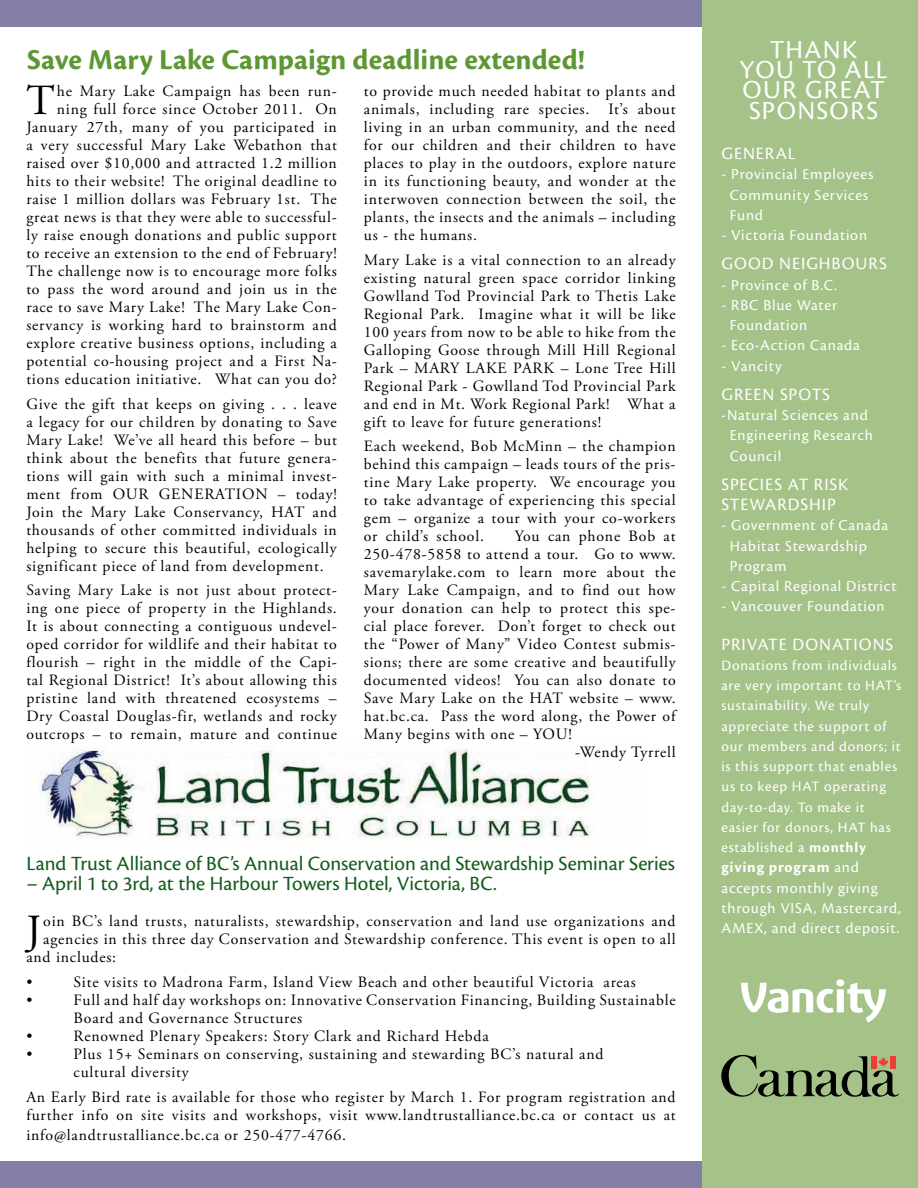
<style>
.page{position:relative;width:918px;height:1188px;background:#fff}
.page>*{position:absolute;margin:0;border:0;box-sizing:border-box;transform-origin:0 0}
.t1{font:42.9px "Adobe Garamond Pro";color:#000}
.t2{font:700 30px "Cronos Pro";letter-spacing:.005em;color:#5d9732}
.t3{font:27px/20.2px "Cronos Pro";letter-spacing:.05em;color:#fff;text-align:center}
.t4{font:21px "Cronos Pro";color:#145c1d}
.t5{font:18px/20.2px "Cronos Pro";letter-spacing:.05em;color:#fff}
.t6{font:15.75px/18px "Adobe Garamond Pro";letter-spacing:.05em;color:#000;text-align:justify}
.t7{font:15.75px/20.2px "Cronos Pro";letter-spacing:.05em;color:#fff}
.t8{font:15px/20.2px "Cronos Pro";letter-spacing:.05em;color:#fff}
.s1{font-weight:700}
</style>
<div class="page">
<div style="left:0;top:0;width:702px;height:27px;background:#857fa7"></div>
<div style="left:0;top:1161px;width:702px;height:27px;background:#857fa7"></div>
<div style="left:702px;top:0;width:216px;height:1188px;background:#a5c289"></div>
<img style="left:39px;top:748px;width:555px;height:91px">
<svg style="left:741px;top:979px;width:145px;height:44px"></svg>
<svg style="left:721px;top:1055px;width:178px;height:42px"></svg>
<h2 class="t2" style="left:27px;top:43px;width:559px">Save Mary Lake Campaign deadline extended!</h2>
<p class="t6" style="left:364px;top:82px;width:313px">to provide much needed habitat to plants and animals, including rare species. It’s about living in an urban community, and the need for our children and their children to have places to play in the outdoors, explore nature in its functioning beauty, and wonder at the interwoven connection between the soil, the plants, the insects and the animals – including us - the humans.</p>
<p class="t6" style="left:364px;top:251px;width:313px">Mary Lake is a vital connection to an already existing natural green space corridor linking Gowlland Tod Provincial Park to Thetis Lake Regional Park. Imagine what it will be like 100 years from now to be able to hike from the Galloping Goose through Mill Hill Regional Park – MARY LAKE PARK – Lone Tree Hill Regional Park - Gowlland Tod Provincial Park and end in Mt. Work Regional Park! What a gift to leave for future generations!</p>
<p class="t6" style="left:364px;top:438px;width:313px">Each weekend, Bob McMinn – the champion behind this campaign – leads tours of the pris&shy;tine Mary Lake property. We encourage you to take advantage of experiencing this special gem – organize a tour with your co-workers or child’s school.</p>
<h1 class="t1" style="left:26px;top:74px;width:30px">T</h1>
<p class="t6" style="left:26px;top:82px;width:312px;text-align:right">he Mary Lake Campaign has been run&shy;ning full force since October 2011. On January 27th, many of you participated in a very successful Mary Lake Webathon that raised over $10,000 and attracted 1.2 million hits to their website! The original deadline to raise 1 million dollars was February 1st. The great news is that they were able to successful&shy;ly raise enough donations and public support to receive an extension to the end of February!<br>The challenge now is to encourage more folks to pass the word around and join us in the race to save Mary Lake! The Mary Lake Con&shy;servancy is working hard to brainstorm and explore creative business options, including a potential co-housing project and a First Na&shy;tions education initiative. What can you do?</p>
<p class="t6" style="left:26px;top:395px;width:312px">Give the gift that keeps on giving . . . leave a legacy for our children by donating to Save Mary Lake! We’ve all heard this before – but think about the benefits that future genera&shy;tions will gain with such a minimal invest&shy;ment from OUR GENERATION – today!<br>Join the Mary Lake Conservancy, HAT and thousands of other committed individuals in helping to secure this beautiful, ecologically significant piece of land from development.</p>
<p class="t6" style="left:26px;top:582px;width:312px">Saving Mary Lake is not just about protect&shy;ing one piece of property in the Highlands.<br>It is about connecting a contiguous undevel&shy;oped corridor for wildlife and their habitat to flourish – right in the middle of the Capi&shy;tal Regional District! It’s about allowing this pristine land with threatened ecosystems – Dry Coastal Douglas-fir, wetlands and rocky outcrops – to remain, mature and continue</p>
<p class="t6" style="left:515px;top:528px;width:162px">You can phone Bob at</p>
<p class="t6" style="left:364px;top:546px;width:313px">250-478-5858 to attend a tour. Go to www.</p>
<p class="t6" style="left:364px;top:564px;width:313px">savemarylake.com to learn more about the</p>
<p class="t6" style="left:364px;top:582px;width:313px">Mary Lake Campaign, and to find out how</p>
<p class="t6" style="left:364px;top:600px;width:313px">your donation can help to protect this spe-</p>
<p class="t6" style="left:364px;top:618px;width:313px">cial place forever. Don’t forget to check out</p>
<p class="t6" style="left:364px;top:636px;width:313px">the “Power of Many” Video Contest submis-</p>
<p class="t6" style="left:364px;top:654px;width:313px">sions; there are some creative and beautifully</p>
<p class="t6" style="left:364px;top:672px;width:313px">documented videos! You can also donate to</p>
<p class="t6" style="left:364px;top:690px;width:313px">Save Mary Lake on the HAT website – www.</p>
<p class="t6" style="left:364px;top:708px;width:313px">hat.bc.ca. Pass the word along, the Power of</p>
<p class="t6" style="left:364px;top:726px;width:210px">Many begins with one – YOU!</p>
<p class="t6" style="left:575px;top:744px;width:102px">-Wendy Tyrrell</p>
<h3 class="t4" style="left:26px;top:851px;width:650px">Land Trust Alliance of BC’s Annual Conservation and Stewardship Seminar Series</h3>
<h3 class="t4" style="left:26px;top:872px;width:472px">– April 1 to 3rd, at the Harbour Towers Hotel, Victoria, BC.</h3>
<h1 class="t1" style="left:26px;top:905px;width:16px">J</h1>
<p class="t6" style="left:43px;top:913px;width:634px">oin BC’s land trusts, naturalists, stewardship, conservation and land use organizations and</p>
<p class="t6" style="left:43px;top:931px;width:634px">agencies in this three day Conservation and Stewardship conference. This event is open to all</p>
<p class="t6" style="left:26px;top:949px;width:91px">and includes:</p>
<p class="t6" style="left:26px;top:974px;width:8px">•</p>
<p class="t6" style="left:74px;top:974px;width:564px">Site visits to Madrona Farm, Island View Beach and other beautiful Victoria areas</p>
<p class="t6" style="left:26px;top:992px;width:8px">•</p>
<p class="t6" style="left:74px;top:992px;width:604px">Full and half day workshops on: Innovative Conservation Financing, Building Sustainable<br>Board and Governance Structures</p>
<p class="t6" style="left:26px;top:1028px;width:8px">•</p>
<p class="t6" style="left:74px;top:1028px;width:417px">Renowned Plenary Speakers: Story Clark and Richard Hebda</p>
<p class="t6" style="left:26px;top:1046px;width:8px">•</p>
<p class="t6" style="left:74px;top:1046px;width:531px">Plus 15+ Seminars on conserving, sustaining and stewarding BC’s natural and cultural diversity</p>
<p class="t6" style="left:26px;top:1088px;width:651px">An Early Bird rate is available for those who register by March 1. For program registration and further info on site visits and workshops, visit www.landtrustalliance.bc.ca or contact us at</p>
<p class="t6" style="left:26px;top:1127px;width:321px">info@landtrustalliance.bc.ca or 250-477-4766.</p>
<h3 class="t3" style="left:740px;top:39px;width:149px">THANK<br>YOU TO ALL<br>OUR GREAT<br>SPONSORS</h3>
<p class="t5" style="left:721px;top:143px;width:76px">GENERAL</p>
<p class="t7" style="left:730px;top:164px;width:145px;text-indent:-8px">- Provincial Employees<br>Community Services<br>Fund</p>
<p class="t7" style="left:721px;top:225px;width:147px">- Victoria Foundation</p>
<p class="t5" style="left:721px;top:254px;width:167px">GOOD NEIGHBOURS</p>
<p class="t7" style="left:721px;top:275px;width:117px">- Province of B.C.</p>
<p class="t7" style="left:730px;top:295px;width:109px;text-indent:-8px">- RBC Blue Water<br>Foundation</p>
<p class="t7" style="left:721px;top:335px;width:140px">- Eco-Action Canada</p>
<p class="t7" style="left:721px;top:356px;width:62px">- Vancity</p>
<p class="t5" style="left:721px;top:384px;width:110px">GREEN SPOTS</p>
<p class="t7" style="left:730px;top:405px;width:145px;text-indent:-8px">-Natural Sciences and<br>Engineering Research<br>Council</p>
<p class="t5" style="left:721px;top:474px;width:128px">SPECIES AT RISK<br>STEWARDSHIP</p>
<p class="t7" style="left:730px;top:515px;width:160px;text-indent:-8px">- Government of Canada<br>Habitat Stewardship<br>Program</p>
<p class="t7" style="left:721px;top:576px;width:177px">- Capital Regional District</p>
<p class="t7" style="left:721px;top:596px;width:165px">- Vancouver Foundation</p>
<p class="t5" style="left:721px;top:634px;width:173px">PRIVATE DONATIONS</p>
<p class="t8" style="left:721px;top:655px;width:181px">Donations from individuals are very important to HAT’s sustainability. We truly appreciate the support of our members and donors; it is this support that enables us to keep HAT operating day-to-day. To make it easier for donors, HAT has established a <span class="s1">monthly</span></p>
<p class="t7" style="left:721px;top:857px;width:181px"><span class="s1">giving program</span> and accepts monthly giving through VISA, Mastercard,<br>AMEX, and direct deposit.</p>
</div>
